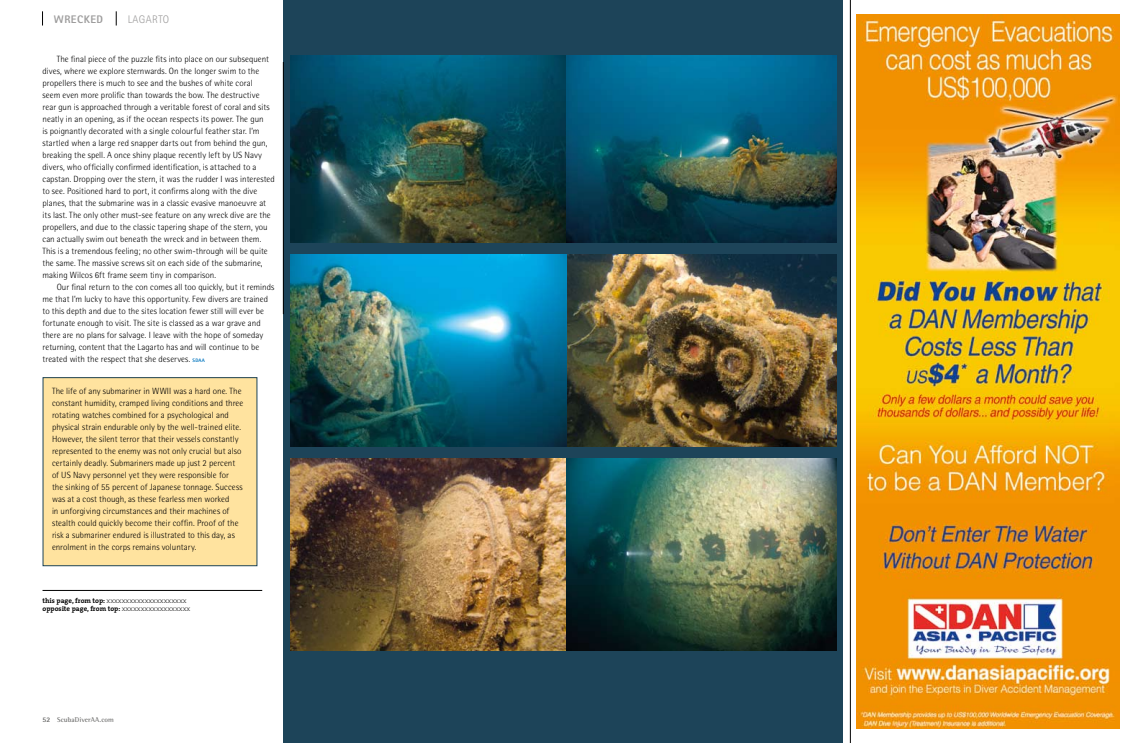
<style>
.page{position:relative;width:1134px;height:743px;background:#fff}
.page>*{position:absolute;margin:0;border:0;box-sizing:border-box;transform-origin:0 0}
.t1{font:800 11px "Rotis Sans Serif";letter-spacing:.04em;color:#9d9c9c}
.t2{font:300 11px "Rotis Sans Serif";letter-spacing:.04em;color:#9d9c9c}
.t3{font:300 9px/12px "Rotis Semi Sans";letter-spacing:.005em;color:#000}
.t4{font:200 7px/8px "The Serif";color:#000}
.t5{font:700 7px "Rotis Semi Serif";letter-spacing:.02em;color:#70706f}
.s1{font-weight:800;font-size:5px;color:#0075bf}
.s2{font-weight:700}
.s3{font-family:"Rotis Semi Sans";font-weight:800}
</style>
<div class="page">
<div style="left:283px;top:0;width:560px;height:743px;background:#1d4459"></div>
<img style="left:856px;top:14px;width:264px;height:715px">
<img style="left:291px;top:55px;width:545px;height:187px">
<img style="left:291px;top:254px;width:545px;height:192px">
<img style="left:291px;top:458px;width:545px;height:192px">
<hr style="left:43px;top:590px;width:219px;height:1px;background:#000">
<div style="left:43px;top:377px;width:214px;height:188px;background:#ffe39f"></div>
<div style="left:43px;top:377px;width:214px;height:189px;border:1px solid #1d4459"></div>
<hr style="left:283px;top:62px;width:1px;height:252px;background:#000">
<hr style="left:850px;top:0;width:1px;height:743px;background:#000">
<svg style="left:116px;top:11px;width:1px;height:15px"></svg>
<svg style="left:42px;top:11px;width:1px;height:15px"></svg>
<p class="t1" style="left:54px;top:12px;width:51px">WRECKED</p>
<p class="t2" style="left:128px;top:13px;width:43px">LAGARTO</p>
<p class="t3" style="left:43px;top:53px;width:234px;text-indent:14px">The final piece of the puzzle fits into place on our subsequent dives, where we explore sternwards. On the longer swim to the propellers there is much to see and the bushes of white coral<br>seem even more prolific than towards the bow. The destructive rear gun is approached through a veritable forest of coral and sits neatly in an opening, as if the ocean respects its power. The gun<br>is poignantly decorated with a single colourful feather star. I’m startled when a large red snapper darts out from behind the gun, breaking the spell. A once shiny plaque recently left by US Navy divers, who officially confirmed identification, is attached to a capstan. Dropping over the stern, it was the rudder I was interested to see. Positioned hard to port, it confirms along with the dive planes, that the submarine was in a classic evasive manoeuvre at its last. The only other must-see feature on any wreck dive are the propellers, and due to the classic tapering shape of the stern, you can actually swim out beneath the wreck and in between them.<br>This is a tremendous feeling; no other swim-through will be quite the same. The massive screws sit on each side of the submarine, making Wilcos 6ft frame seem tiny in comparison.</p>
<p class="t3" style="left:43px;top:281px;width:233px;text-indent:14px">Our final return to the con comes all too quickly, but it reminds me that I’m lucky to have this opportunity. Few divers are trained to this depth and due to the sites location fewer still will ever be fortunate enough to visit. The site is classed as a war grave and there are no plans for salvage. I leave with the hope of someday returning, content that the Lagarto has and will continue to be treated with the respect that she deserves. <span class="s1">SDAA</span></p>
<p class="t3" style="left:52px;top:384px;width:193px">The life of any submariner in WWII was a hard one. The constant humidity, cramped living conditions and three rotating watches combined for a psychological and physical strain endurable only by the well-trained elite.<br>However, the silent terror that their vessels constantly represented to the enemy was not only crucial but also certainly deadly. Submariners made up just 2 percent of US Navy personnel yet they were responsible for<br>the sinking of 55 percent of Japanese tonnage. Success was at a cost though, as these fearless men worked<br>in unforgiving circumstances and their machines of stealth could quickly become their coffin. Proof of the risk a submariner endured is illustrated to this day, as enrolment in the corps remains voluntary.</p>
<p class="t4" style="left:43px;top:596px;width:149px"><span class="s2">this page, from top:</span> xxxxxxxxxxxxxxxxxxxxx <span class="s2">opposite page, from top:</span> xxxxxxxxxxxxxxxxxx</p>
<p class="t5" style="left:43px;top:715px;width:73px"><span class="s3">52</span> ScubaDiverAA .com</p>
</div>
